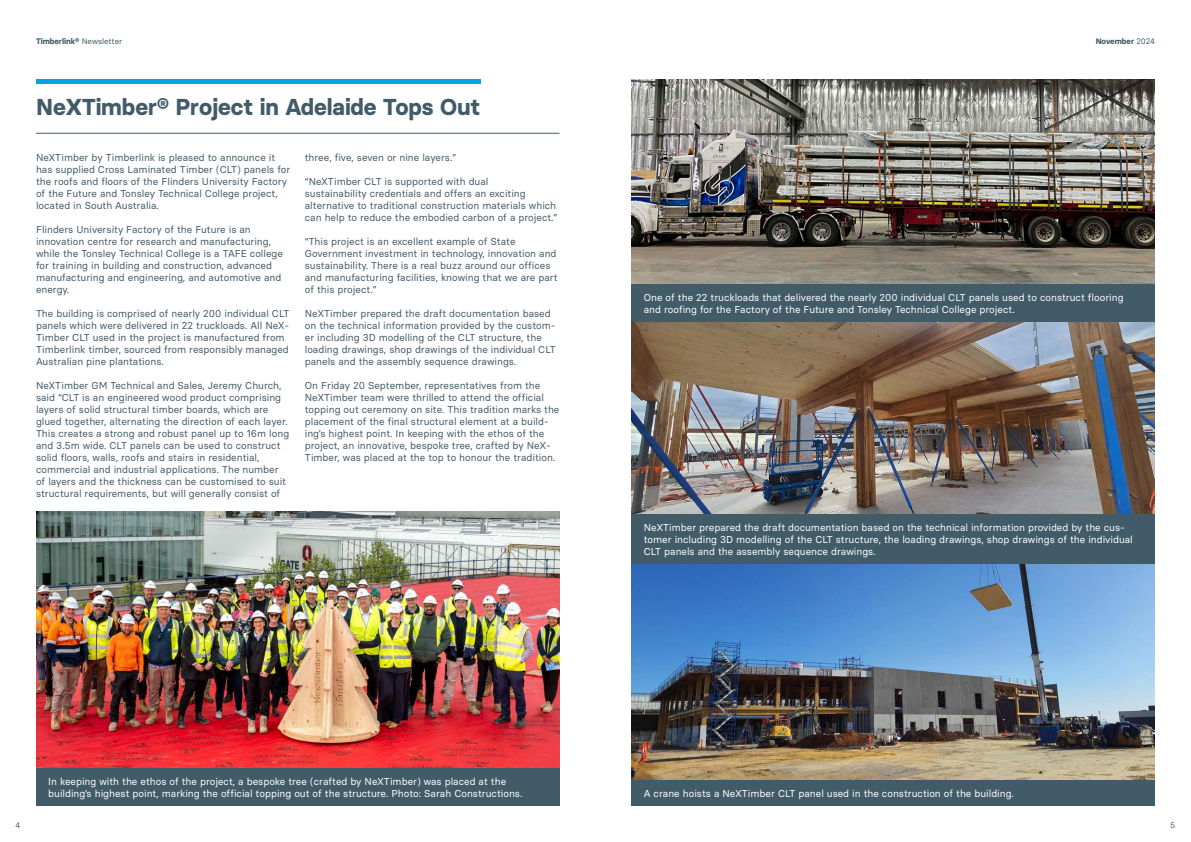
<style>
.page{position:relative;width:1191px;height:842px;background:#fff}
.page>*{position:absolute;margin:0;border:0;box-sizing:border-box;transform-origin:0 0}
.t1{font:700 23px "Basier Square";color:#425b69}
.t2{font:10px/12px "Basier Square";color:#425b69}
.t3{font:10px/12px "Basier Square";color:#fff}
.t4{font:700 8px "Basier Square";color:#425b69}
.t5{font:8px "Basier Square";color:#425b69}
.s1{font-weight:400}
</style>
<div class="page">
<hr style="left:36px;top:80px;width:444px;height:4px;background:#00a5e3">
<hr style="left:36px;top:133px;width:523px;height:1px;background:#425b69">
<img style="left:36px;top:511px;width:523px;height:257px">
<img style="left:631px;top:80px;width:524px;height:434px">
<img style="left:631px;top:564px;width:524px;height:216px">
<div style="left:36px;top:768px;width:523px;height:38px;background:#425b69"></div>
<div style="left:631px;top:284px;width:524px;height:38px;background:#425b69"></div>
<div style="left:631px;top:514px;width:524px;height:50px;background:#425b69"></div>
<div style="left:631px;top:780px;width:524px;height:26px;background:#425b69"></div>
<p class="t4" style="left:36px;top:36px;width:88px">Timberlink® <span class="s1">Newsletter</span></p>
<p class="t1" style="left:36px;top:93px;width:446px">NeXTimber® Project in Adelaide Tops Out</p>
<p class="t2" style="left:36px;top:151px;width:256px">NeXTimber by Timberlink is pleased to announce it has supplied Cross Laminated Timber (CLT) panels for the roofs and floors of the Flinders University Factory of the Future and Tonsley Technical College project, located in South Australia.</p>
<p class="t2" style="left:36px;top:223px;width:248px">Flinders University Factory of the Future is an innovation centre for research and manufacturing, while the Tonsley Technical College is a TAFE college for training in building and construction, advanced manufacturing and engineering, and automotive and energy.</p>
<p class="t2" style="left:36px;top:307px;width:255px">The building is comprised of nearly 200 individual CLT panels which were delivered in 22 truckloads. All NeX-Timber CLT used in the project is manufactured from Timberlink timber, sourced from responsibly managed Australian pine plantations.</p>
<p class="t2" style="left:36px;top:379px;width:255px">NeXTimber GM Technical and Sales, Jeremy Church, said “CLT is an engineered wood product comprising layers of solid structural timber boards, which are glued together, alternating the direction of each layer.<br>This creates a strong and robust panel up to 16m long and 3.5m wide. CLT panels can be used to construct solid floors, walls, roofs and stairs in residential, commercial and industrial applications. The number of layers and the thickness can be customised to suit structural requirements, but will generally consist of</p>
<p class="t2" style="left:305px;top:151px;width:153px">three, five, seven or nine layers.”</p>
<p class="t2" style="left:305px;top:175px;width:254px">“NeXTimber CLT is supported with dual<br>sustainability credentials and offers an exciting alternative to traditional construction materials which can help to reduce the embodied carbon of a project.”</p>
<p class="t2" style="left:305px;top:235px;width:254px">“This project is an excellent example of State Government investment in technology, innovation and sustainability. There is a real buzz around our offices and manufacturing facilities, knowing that we are part of this project.”</p>
<p class="t2" style="left:305px;top:307px;width:252px">NeXTimber prepared the draft documentation based on the technical information provided by the custom&shy;er including 3D modelling of the CLT structure, the loading drawings, shop drawings of the individual CLT panels and the assembly sequence drawings.</p>
<p class="t2" style="left:305px;top:379px;width:256px">On Friday 20 September, representatives from the NeXTimber team were thrilled to attend the official topping out ceremony on site. This tradition marks the placement of the final structural element at a build&shy;ing’s highest point. In keeping with the ethos of the project, an innovative, bespoke tree, crafted by NeX-Timber, was placed at the top to honour the tradition.</p>
<p class="t4" style="left:1095px;top:36px;width:61px">November <span class="s1">2024</span></p>
<p class="t3" style="left:644px;top:291px;width:481px">One of the 22 truckloads that delivered the nearly 200 individual CLT panels used to construct flooring and roofing for the Factory of the Future and Tonsley Technical College project.</p>
<p class="t3" style="left:644px;top:521px;width:490px">NeXTimber prepared the draft documentation based on the technical information provided by the cus&shy;tomer including 3D modelling of the CLT structure, the loading drawings, shop drawings of the individual<br>CLT panels and the assembly sequence drawings.</p>
<p class="t5" style="left:16px;top:820px;width:6px">4</p>
<p class="t3" style="left:48px;top:775px;width:475px">In keeping with the ethos of the project, a bespoke tree (crafted by NeXTimber) was placed at the building’s highest point, marking the official topping out of the structure. Photo: Sarah Constructions.</p>
<p class="t3" style="left:644px;top:787px;width:372px">A crane hoists a NeXTimber CLT panel used in the construction of the building.</p>
<p class="t5" style="left:1170px;top:820px;width:6px">5</p>
</div>
